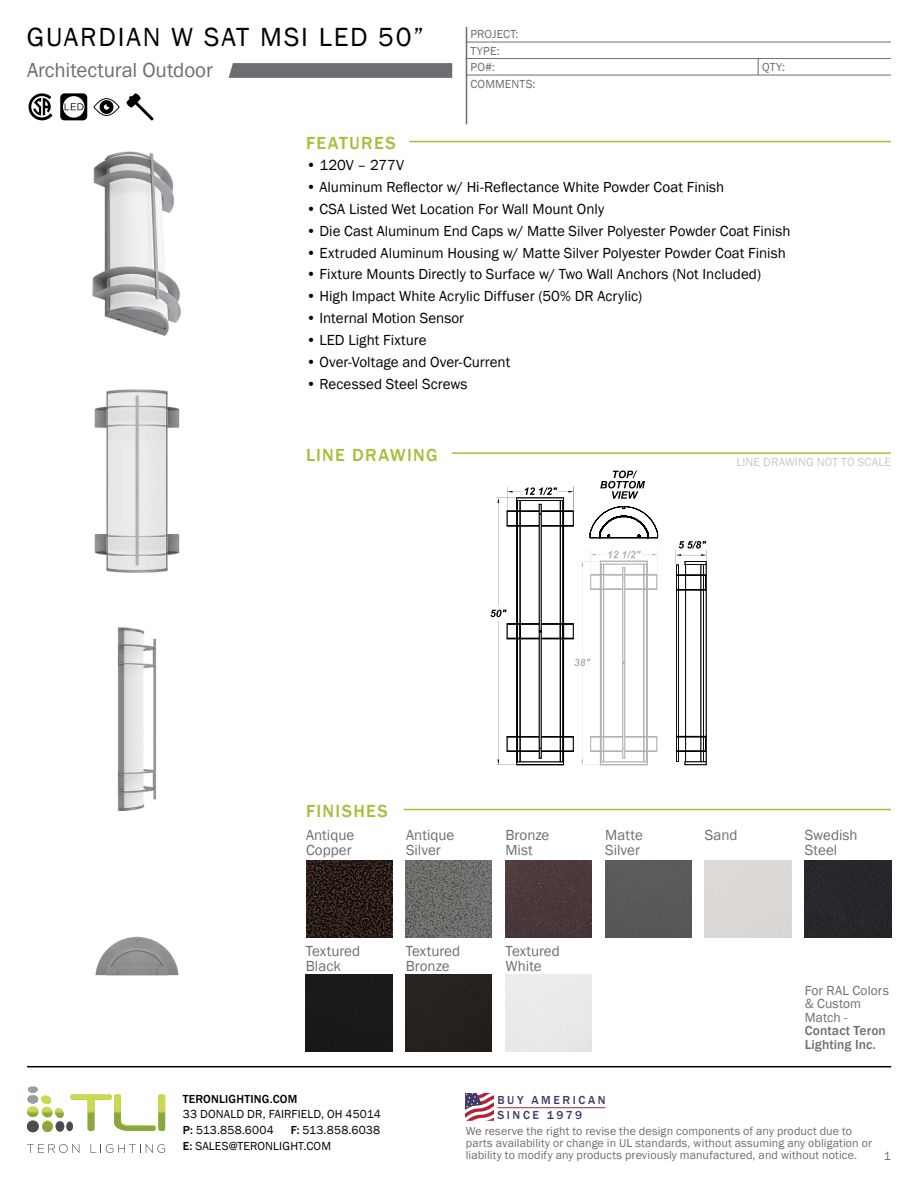
<style>
.page{position:relative;width:918px;height:1188px;background:#fff}
.page>*{position:absolute;margin:0;border:0;box-sizing:border-box;transform-origin:0 0}
.t1{font:27px "Franklin Gothic";letter-spacing:.065em;color:#000}
.t2{font:21px "Franklin Gothic";letter-spacing:-.005em;color:#6d6e71}
.t3{font:500 18px "Franklin Gothic";letter-spacing:.07em;color:#a7be39}
.t4{font:15px "Franklin Gothic";color:#000}
.t5{font:15px/15px "Franklin Gothic";color:#6d6e71}
.t6{font:13.5px/13.5px "Franklin Gothic";letter-spacing:.005em;color:#6d6e71}
.t7{font:500 13.5px/13.5px "Franklin Gothic";letter-spacing:.01em;color:#6d6e71}
.t8{font:12px/12px "Franklin Gothic";letter-spacing:.01em;color:#6d6e71}
.t9{font:12px/15.8px "Franklin Gothic";letter-spacing:.015em;color:#000}
.t10{font:12px "Franklin Gothic";letter-spacing:.01em;color:#c8c9cb}
.t11{font:500 12px/15px "Franklin Gothic";letter-spacing:.215em;color:#3d3b6e}
.t12{font:500 12px "Franklin Gothic";letter-spacing:.015em;color:#000}
.s1{font-weight:500}
</style>
<div class="page">
<hr style="left:409px;top:141px;width:482px;height:1px;background:#a7be39">
<hr style="left:452px;top:452px;width:439px;height:2px;background:#a7be39">
<hr style="left:404px;top:809px;width:487px;height:1px;background:#a7be39">
<svg style="left:758px;top:59px;width:1px;height:16px"></svg>
<img style="left:306px;top:860px;width:86px;height:77px">
<div style="left:306px;top:975px;width:86px;height:77px;background:#191919"></div>
<img style="left:406px;top:860px;width:86px;height:77px">
<div style="left:406px;top:975px;width:86px;height:77px;background:#26211d"></div>
<img style="left:506px;top:860px;width:86px;height:77px">
<div style="left:605px;top:860px;width:87px;height:77px;background:#59595b"></div>
<div style="left:805px;top:860px;width:86px;height:77px;background:#27262b"></div>
<svg style="left:126px;top:93px;width:27px;height:27px"></svg>
<svg style="left:60px;top:93px;width:27px;height:27px"></svg>
<svg style="left:29px;top:93px;width:24px;height:27px"></svg>
<svg style="left:93px;top:98px;width:27px;height:18px"></svg>
<img style="left:92px;top:151px;width:89px;height:185px">
<svg style="left:676px;top:541px;width:31px;height:224px"></svg>
<svg style="left:491px;top:471px;width:168px;height:295px"></svg>
<img style="left:94px;top:389px;width:86px;height:184px">
<img style="left:117px;top:627px;width:40px;height:184px">
<img style="left:27px;top:936px;width:219px;height:130px">
<svg style="left:229px;top:63px;width:223px;height:15px;background:#6f7073"></svg>
<hr style="left:466px;top:27px;width:1px;height:97px;background:#6d6e71">
<hr style="left:466px;top:42px;width:425px;height:1px;background:#6d6e71">
<hr style="left:466px;top:58px;width:425px;height:1px;background:#6d6e71">
<hr style="left:466px;top:75px;width:425px;height:1px;background:#6d6e71">
<hr style="left:27px;top:1066px;width:864px;height:1px;background:#000">
<svg style="left:27px;top:1086px;width:138px;height:46px"></svg>
<svg style="left:27px;top:1144px;width:52px;height:9px"></svg>
<svg style="left:91px;top:1144px;width:74px;height:9px"></svg>
<svg style="left:466px;top:1093px;width:28px;height:28px"></svg>
<hr style="left:497px;top:1107px;width:108px;height:1px;background:#b22335">
<h1 class="t1" style="left:27px;top:20px;width:399px">GUARDIAN W SAT MSI LED 50”</h1>
<h2 class="t2" style="left:27px;top:57px;width:187px">Architectural Outdoor</h2>
<p class="t3" style="left:306px;top:132px;width:91px">FEATURES</p>
<p class="t8" style="left:470px;top:26px;width:50px;line-height:16.4px">PROJECT:<br>TYPE:</p>
<p class="t8" style="left:470px;top:78px;width:67px">COMMENTS:</p>
<p class="t8" style="left:470px;top:61px;width:26px">PO#:</p>
<p class="t8" style="left:762px;top:61px;width:24px">QTY:</p>
<p class="t4" style="left:306px;top:156px;width:100px">• 120V – 277V</p>
<p class="t4" style="left:306px;top:178px;width:420px">• Aluminum Reflector w/ Hi-Reflectance White Powder Coat Finish</p>
<p class="t4" style="left:306px;top:199px;width:300px">• CSA Listed Wet Location For Wall Mount Only</p>
<p class="t4" style="left:306px;top:221px;width:486px">• Die Cast Aluminum End Caps w/ Matte Silver Polyester Powder Coat Finish</p>
<p class="t4" style="left:306px;top:243px;width:481px">• Extruded Aluminum Housing w/ Matte Silver Polyester Powder Coat Finish</p>
<p class="t4" style="left:306px;top:265px;width:457px">• Fixture Mounts Directly to Surface w/ Two Wall Anchors (Not Included)</p>
<p class="t4" style="left:306px;top:287px;width:338px">• High Impact White Acrylic Diffuser (50% DR Acrylic)</p>
<p class="t4" style="left:306px;top:309px;width:160px">• Internal Motion Sensor</p>
<p class="t4" style="left:306px;top:331px;width:122px">• LED Light Fixture</p>
<p class="t4" style="left:306px;top:353px;width:206px">• Over-Voltage and Over-Current</p>
<p class="t4" style="left:306px;top:375px;width:163px">• Recessed Steel Screws</p>
<p class="t3" style="left:306px;top:444px;width:133px">LINE DRAWING</p>
<p class="t3" style="left:306px;top:800px;width:83px">FINISHES</p>
<p class="t10" style="left:737px;top:455px;width:156px">LINE DRAWING NOT TO SCALE</p>
<p class="t5" style="left:306px;top:828px;width:50px">Antique<br>Copper</p>
<p class="t5" style="left:306px;top:943px;width:56px">Textured<br>Black</p>
<p class="t5" style="left:406px;top:828px;width:50px">Antique<br>Silver</p>
<p class="t5" style="left:506px;top:828px;width:45px">Bronze<br>Mist</p>
<p class="t5" style="left:605px;top:828px;width:39px">Matte<br>Silver</p>
<p class="t5" style="left:705px;top:828px;width:34px">Sand</p>
<p class="t5" style="left:805px;top:828px;width:54px">Swedish<br>Steel</p>
<p class="t5" style="left:406px;top:943px;width:56px">Textured<br>Bronze</p>
<p class="t5" style="left:506px;top:943px;width:56px">Textured<br>White</p>
<p class="t6" style="left:805px;top:984px;width:86px">For RAL Colors &amp; Custom<br>Match -</p>
<p class="t7" style="left:805px;top:1024px;width:83px">Contact Teron<br>Lighting Inc.</p>
<p class="t12" style="left:183px;top:1091px;width:116px">TERONLIGHTING.COM</p>
<p class="t9" style="left:183px;top:1107px;width:200px">33 DONALD DR, FAIRFIELD, OH 45014<br><span class="s1">P:</span> 513.858.6004</p>
<p class="t11" style="left:497px;top:1093px;width:110px">BUY AMERICAN<br>SINCE 1979</p>
<p class="t9" style="left:183px;top:1123px;width:199px;text-indent:108px"><span class="s1">F:</span> 513.858.6038<br><span class="s1">E:</span> SALES@TERONLIGHT.COM</p>
<p class="t8" style="left:466px;top:1125px;width:408px">We reserve the right to revise the design components of any product due to parts availability or change in UL standards, without assuming any obligation or liability to modify any products previously manufactured, and without notice.</p>
<p class="t8" style="left:884px;top:1150px;width:9px">1</p>
</div>
